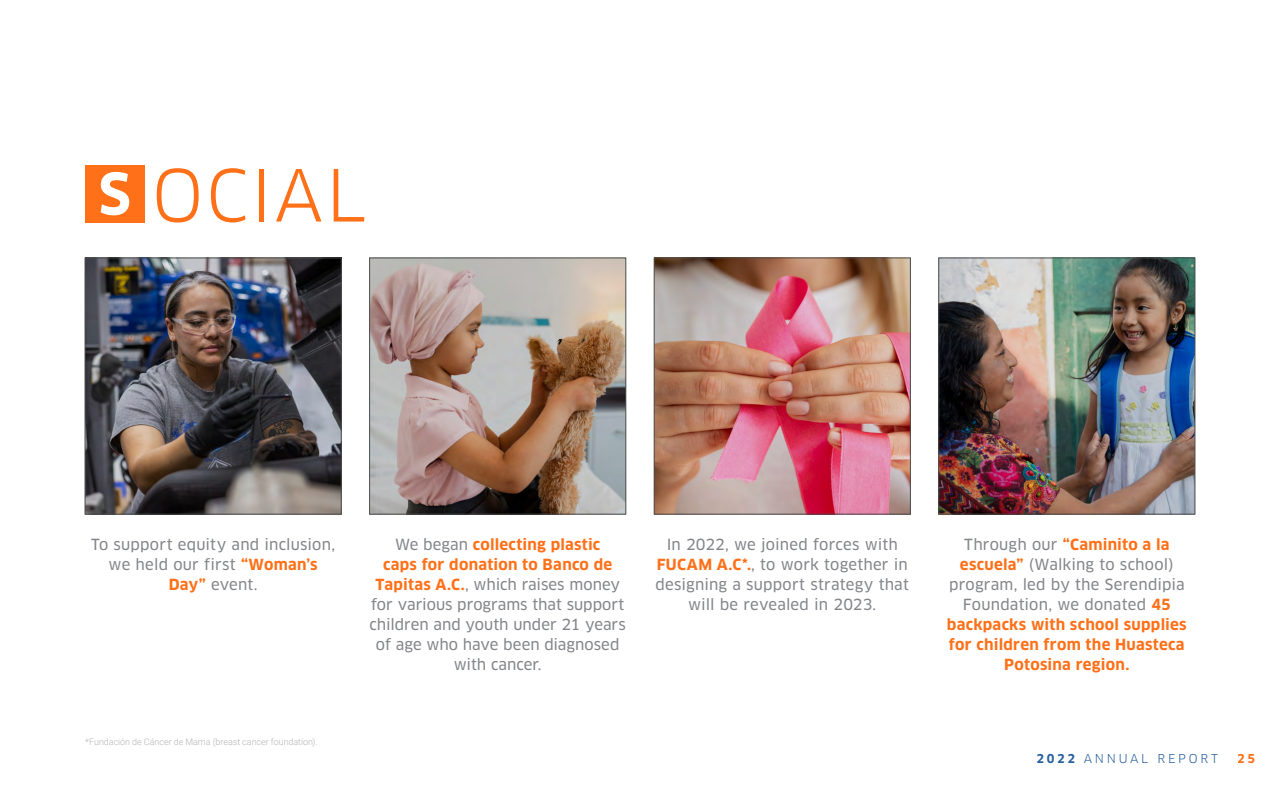
<style>
.page{position:relative;width:1280px;height:800px;background:#fff}
.page>*{position:absolute;margin:0;border:0;box-sizing:border-box;transform-origin:0 0}
.t1{font:70px "Clan OT";letter-spacing:.035em;color:#ff7018}
.t2{font:15px/20px "Clan OT News";letter-spacing:.005em;color:#838589;text-align:center}
.t3{font:700 15px/20px "Clan OT";letter-spacing:.015em;color:#ff7018;text-align:center}
.t4{font:12px "Clan OT";letter-spacing:.23em;color:#29619e}
.t5{font:700 12px "Clan OT";color:#ff7018}
.t6{font:300 9px "Roboto";letter-spacing:-.005em;color:#b3b3b3}
.s1{font-weight:700;font-size:56px;color:#fff}
.s2{font-family:"Clan OT";font-weight:700;color:#ff7018}
.s3{font-family:"Clan OT News";font-weight:400;color:#838589}
.s4{font-weight:700}
</style>
<div class="page">
<img style="left:87px;top:260px;width:253px;height:252px">
<div style="left:85px;top:258px;width:257px;height:256px;border:1px solid #4d4d4d"></div>
<img style="left:656px;top:260px;width:253px;height:252px">
<div style="left:654px;top:258px;width:257px;height:256px;border:1px solid #4d4d4d"></div>
<img style="left:371px;top:260px;width:253px;height:252px">
<div style="left:369px;top:258px;width:257px;height:256px;border:1px solid #4d4d4d"></div>
<img style="left:940px;top:260px;width:253px;height:252px">
<div style="left:938px;top:258px;width:257px;height:256px;border:1px solid #4d4d4d"></div>
<div style="left:85px;top:165px;width:60px;height:58px;background:#ff7018"></div>
<h1 class="t1" style="left:99px;top:154px;width:269px"><span class="s1">S</span> OCIAL</h1>
<p class="t2" style="left:91px;top:534px;width:245px">To support equity and inclusion, we held our first <span class="s2">“Woman’s<br>Day”</span> event.</p>
<p class="t3" style="left:383px;top:534px;width:231px"><span class="s3">We began</span> collecting plastic caps for donation to Banco de</p>
<p class="t2" style="left:370px;top:574px;width:258px"><span class="s2">Tapitas A.C.</span>, which raises money for various programs that support children and youth under 21 years of age who have been diagnosed with cancer.</p>
<p class="t6" style="left:85px;top:735px;width:234px">*Fundación de Cáncer de Mama (breast cancer foundation).</p>
<p class="t2" style="left:656px;top:534px;width:255px">In 2022, we joined forces with<br><span class="s2">FUCAM A.C*.</span>, to work together in designing a support strategy that will be revealed in 2023.</p>
<p class="t3" style="left:964px;top:534px;width:207px"><span class="s3">Through our</span> “Caminito a la</p>
<p class="t2" style="left:949px;top:554px;width:237px"><span class="s2">escuela”</span> (Walking to school) program, led by the Serendipia<br>Foundation, we donated <span class="s2">45</span></p>
<p class="t3" style="left:947px;top:614px;width:241px">backpacks with school supplies for children from the Huasteca<br>Potosina region.</p>
<p class="t4" style="left:1037px;top:752px;width:183px"><span class="s4">2022</span> ANNUAL REPORT</p>
<p class="t5" style="left:1238px;top:752px;width:19px">25</p>
</div>
